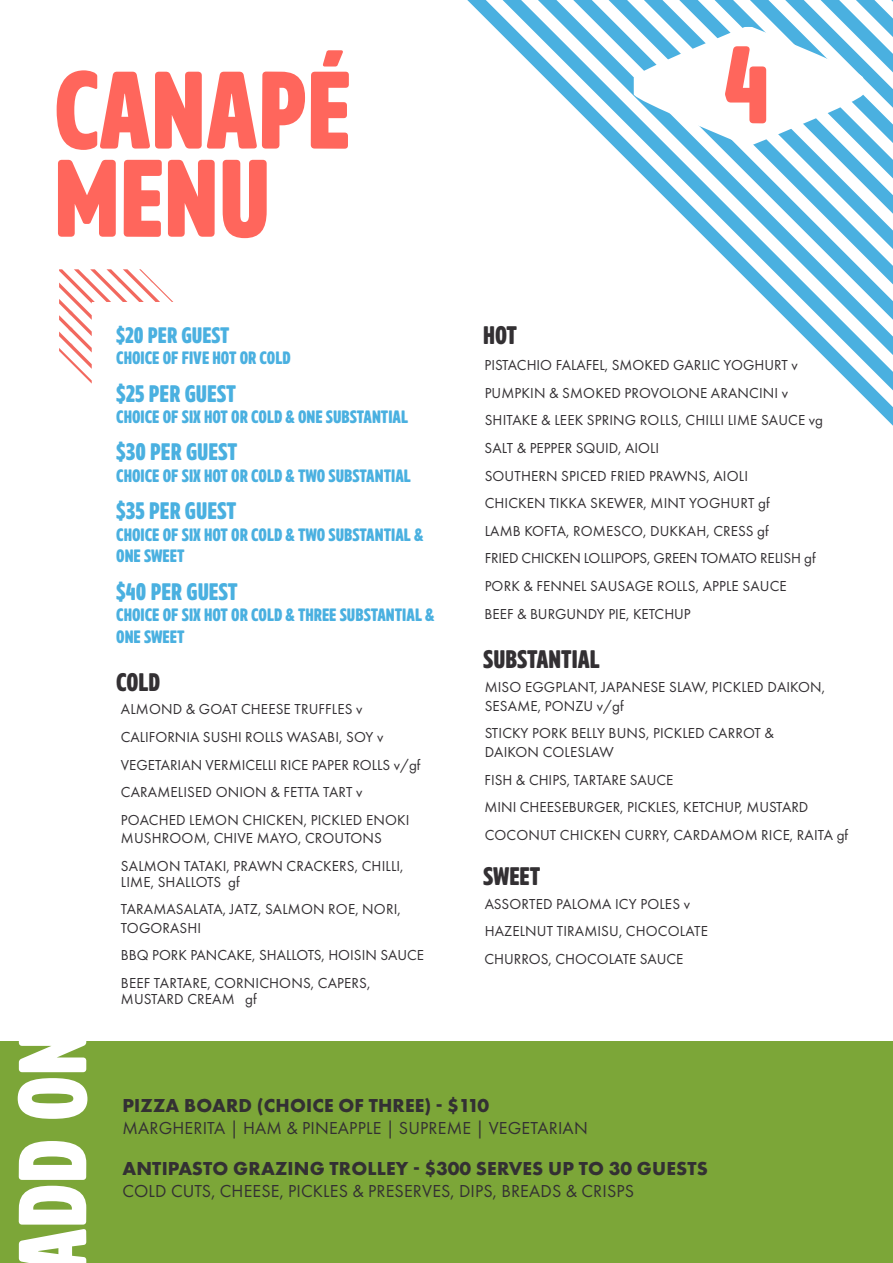
<style>
.page{position:relative;width:893px;height:1263px;background:#fff}
.page>*{position:absolute;margin:0;border:0;box-sizing:border-box;transform-origin:0 0}
.t1{font:110.25px/88.2px "Timeout Sans";color:#ff665c}
.t2{font:25.5px "Timeout Sans";color:#333033}
.t3{font:24px "Timeout Sans";color:#4ab0e0}
.t4{font:22.5px "Timeout Sans";color:#4ab0e0}
.t5{font:700 19.5px "Futura PT";letter-spacing:.01em;color:#333033}
.t6{font:18px/21.6px "Timeout Sans";color:#4ab0e0}
.t7{font:18px "Futura PT";letter-spacing:.01em;color:#333033}
.t8{font:15px/27.6px "Futura PT";letter-spacing:.01em;color:#333033}
</style>
<div class="page">
<div style="left:0;top:1042px;width:893px;height:221px;background:#7ca638"></div>
<svg style="left:477px;top:0;width:416px;height:398px"></svg>
<svg style="left:494px;top:0;width:399px;height:380px"></svg>
<svg style="left:512px;top:0;width:381px;height:363px"></svg>
<svg style="left:530px;top:0;width:363px;height:345px"></svg>
<svg style="left:547px;top:0;width:346px;height:327px"></svg>
<svg style="left:565px;top:0;width:328px;height:310px"></svg>
<svg style="left:634px;top:27px;width:229px;height:118px"></svg>
<svg style="left:59px;top:269px;width:114px;height:115px"></svg>
<svg style="left:18px;top:1042px;width:69px;height:221px"></svg>
<h1 class="t1" style="left:54px;top:57px;width:299px">CANAPÉ<br>MENU</h1>
<h3 class="t4" style="left:116px;top:317px;width:115px">$20 PER GUEST</h3>
<p class="t6" style="left:116px;top:346px;width:176px">CHOICE OF FIVE HOT OR COLD</p>
<h3 class="t3" style="left:116px;top:374px;width:121px">$25 PER GUEST</h3>
<p class="t6" style="left:116px;top:405px;width:293px">CHOICE OF SIX HOT OR COLD &amp; ONE SUBSTANTIAL</p>
<h3 class="t3" style="left:116px;top:432px;width:123px">$30 PER GUEST</h3>
<p class="t6" style="left:116px;top:463px;width:296px">CHOICE OF SIX HOT OR COLD &amp; TWO SUBSTANTIAL</p>
<h3 class="t3" style="left:116px;top:491px;width:122px">$35 PER GUEST</h3>
<p class="t6" style="left:116px;top:522px;width:309px">CHOICE OF SIX HOT OR COLD &amp; TWO SUBSTANTIAL &amp;<br>ONE SWEET</p>
<h3 class="t3" style="left:116px;top:572px;width:123px">$40 PER GUEST</h3>
<p class="t6" style="left:116px;top:603px;width:320px">CHOICE OF SIX HOT OR COLD &amp; THREE SUBSTANTIAL &amp;<br>ONE SWEET</p>
<h2 class="t2" style="left:116px;top:661px;width:46px">COLD</h2>
<p class="t8" style="left:121px;top:695px;width:301px">ALMOND &amp; GOAT CHEESE TRUFFLES v CALIFORNIA SUSHI ROLLS WASABI, SOY v VEGETARIAN VERMICELLI RICE PAPER ROLLS v/gf CARAMELISED ONION &amp; FETTA TART v POACHED LEMON CHICKEN, PICKLED ENOKI</p>
<p class="t8" style="left:121px;top:824px;width:284px">MUSHROOM, CHIVE MAYO, CROUTONS<br>SALMON TATAKI, PRAWN CRACKERS, CHILLI,</p>
<p class="t8" style="left:121px;top:868px;width:281px">LIME, SHALLOTS gf<br>TARAMASALATA, JATZ, SALMON ROE, NORI,</p>
<p class="t8" style="left:121px;top:914px;width:305px">TOGORASHI<br>BBQ PORK PANCAKE, SHALLOTS, HOISIN SAUCE<br>BEEF TARTARE, CORNICHONS, CAPERS,</p>
<p class="t8" style="left:121px;top:985px;width:137px">MUSTARD CREAM gf</p>
<h2 class="t2" style="left:483px;top:315px;width:35px">HOT</h2>
<h1 class="t1" style="left:724px;top:31px;width:48px">4</h1>
<p class="t8" style="left:485px;top:351px;width:340px">PISTACHIO FALAFEL, SMOKED GARLIC YOGHURT v PUMPKIN &amp; SMOKED PROVOLONE ARANCINI v SHITAKE &amp; LEEK SPRING ROLLS, CHILLI LIME SAUCE vg SALT &amp; PEPPER SQUID, AIOLI<br>SOUTHERN SPICED FRIED PRAWNS, AIOLI<br>CHICKEN TIKKA SKEWER, MINT YOGHURT gf<br>LAMB KOFTA, ROMESCO, DUKKAH, CRESS gf<br>FRIED CHICKEN LOLLIPOPS, GREEN TOMATO RELISH gf PORK &amp; FENNEL SAUSAGE ROLLS, APPLE SAUCE<br>BEEF &amp; BURGUNDY PIE, KETCHUP</p>
<h2 class="t2" style="left:483px;top:639px;width:118px">SUBSTANTIAL</h2>
<p class="t8" style="left:485px;top:678px;width:342px;line-height:18.6px">MISO EGGPLANT, JAPANESE SLAW, PICKLED DAIKON,<br>SESAME, PONZU v/gf</p>
<p class="t8" style="left:485px;top:724px;width:291px;line-height:18.6px">STICKY PORK BELLY BUNS, PICKLED CARROT &amp;<br>DAIKON COLESLAW</p>
<p class="t8" style="left:485px;top:766px;width:365px">FISH &amp; CHIPS, TARTARE SAUCE<br>MINI CHEESEBURGER, PICKLES, KETCHUP, MUSTARD<br>COCONUT CHICKEN CURRY, CARDAMOM RICE, RAITA gf</p>
<h2 class="t2" style="left:483px;top:855px;width:59px">SWEET</h2>
<p class="t8" style="left:485px;top:890px;width:225px">ASSORTED PALOMA ICY POLES v<br>HAZELNUT TIRAMISU, CHOCOLATE<br>CHURROS, CHOCOLATE SAUCE</p>
<h3 class="t5" style="left:122px;top:1093px;width:368px">PIZZA BOARD (CHOICE OF THREE) - $110</h3>
<p class="t7" style="left:122px;top:1117px;width:467px">MARGHERITA | HAM &amp; PINEAPPLE | SUPREME | VEGETARIAN</p>
<h3 class="t5" style="left:122px;top:1156px;width:587px">ANTIPASTO GRAZING TROLLEY - $300 SERVES UP TO 30 GUESTS</h3>
<p class="t7" style="left:122px;top:1180px;width:513px">COLD CUTS, CHEESE, PICKLES &amp; PRESERVES, DIPS, BREADS &amp; CRISPS</p>
</div>
